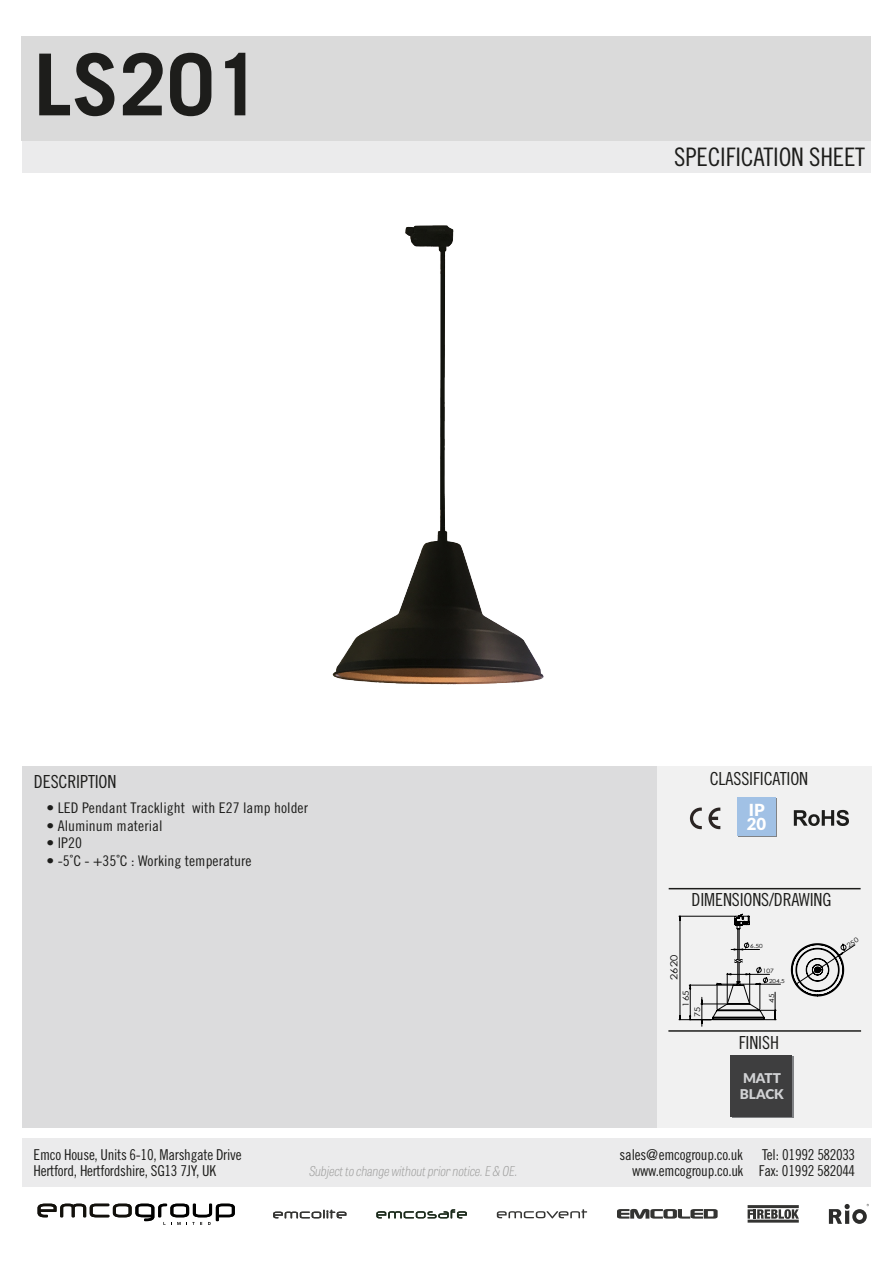
<style>
.page{position:relative;width:893px;height:1263px;background:#fff}
.page>*{position:absolute;margin:0;border:0;box-sizing:border-box;transform-origin:0 0}
.t1{font:700 85.5px "Trade Gothic LT Std";color:#1d1d1b}
.t2{font:25.5px "Trade Gothic LT Std Cn 18";letter-spacing:-.01em;color:#1d1d1b}
.t3{font:18px "Trade Gothic LT Std Cn 18";letter-spacing:-.01em;color:#1d1d1b}
.t4{font:900 15.9px/13.2px "Lato";color:#fff}
.t5{font:15px/16.5px "Trade Gothic LT Std Cn 18";letter-spacing:-.02em;color:#1d1d1b}
.t6{font:14.7px "Trade Gothic LT Std Cn 18";color:#1d1d1b;scale:1.06 1}
.t7{font:italic 100 13.5px "Tablet Gothic Condensed";color:#9d9d9c}
.t8{font:900 13.5px/16.2px "Lato";color:#d1d2d4}
.t9{font:9.75px "Century Gothic";color:#000;scale:1.15 1}
.t10{font:8.4px "Century Gothic";color:#000;scale:1.15 1}
.t11{font:7.8px "Century Gothic";color:#000;scale:1.15 1}
.t12{font:6.9px "Century Gothic";color:#000;scale:1.15 1}
.t13{font:5.85px "Century Gothic";color:#000;scale:1.15 1}
.t14{font:5.7px "Century Gothic";color:#000;scale:1.15 1}
.t15{font:5.55px "Century Gothic";color:#000;scale:1.15 1}
.s1{font-size:16.65px}
</style>
<div class="page">
<div style="left:22px;top:767px;width:636px;height:361px;background:#dcdcdd"></div>
<div style="left:657px;top:767px;width:215px;height:361px;background:#f1f1f1"></div>
<div style="left:22px;top:141px;width:849px;height:32px;background:#ebebec"></div>
<div style="left:21px;top:36px;width:850px;height:105px;background:#dadada"></div>
<hr style="left:669px;top:888px;width:192px;height:1px;background:#1d1d1b">
<hr style="left:668px;top:1030px;width:193px;height:2px;background:#1d1d1b">
<div style="left:22px;top:1138px;width:849px;height:49px;background:#ebebec"></div>
<svg style="left:273px;top:1210px;width:73px;height:8px"></svg>
<svg style="left:376px;top:1209px;width:91px;height:9px"></svg>
<svg style="left:38px;top:1204px;width:197px;height:21px"></svg>
<svg style="left:617px;top:1209px;width:101px;height:10px"></svg>
<svg style="left:497px;top:1209px;width:90px;height:9px"></svg>
<svg style="left:748px;top:1209px;width:51px;height:10px"></svg>
<hr style="left:748px;top:1205px;width:51px;height:3px;background:#1d1d1b">
<hr style="left:748px;top:1219px;width:51px;height:3px;background:#1d1d1b">
<svg style="left:829px;top:1204px;width:40px;height:20px"></svg>
<svg style="left:690px;top:807px;width:12px;height:22px"></svg>
<svg style="left:708px;top:807px;width:12px;height:22px"></svg>
<svg style="left:794px;top:810px;width:55px;height:16px"></svg>
<div style="left:738px;top:799px;width:39px;height:38px;background:#808285"></div>
<div style="left:738px;top:798px;width:38px;height:38px;background:#a1c1e5"></div>
<img style="left:332px;top:225px;width:212px;height:460px">
<svg style="left:732px;top:1056px;width:62px;height:62px"></svg>
<div style="left:731px;top:1055px;width:61px;height:61px;background:#3e3e3f"></div>
<hr style="left:679px;top:1019px;width:32px;height:1px;background:#000">
<hr style="left:679px;top:916px;width:55px;height:1px;background:#000">
<hr style="left:680px;top:916px;width:1px;height:104px;background:#000">
<svg style="left:689px;top:914px;width:91px;height:112px"></svg>
<svg style="left:791px;top:943px;width:65px;height:53px"></svg>
<h1 class="t1" style="left:34px;top:32px;width:230px">LS201</h1>
<p class="t3" style="left:34px;top:771px;width:84px">DESCRIPTION</p>
<p class="t6" style="left:47px;top:799px;width:248px">• LED Pendant Tracklight with E27 lamp holder</p>
<p class="t6" style="left:47px;top:817px;width:111px">• Aluminum material</p>
<p class="t6" style="left:47px;top:834px;width:35px">• IP20</p>
<p class="t6" style="left:47px;top:852px;width:195px">• -5˚C - +35˚C : Working temperature</p>
<h2 class="t2" style="left:674px;top:142px;width:192px">SPECIFICATION SHEET</h2>
<p class="t3" style="left:710px;top:768px;width:100px">CLASSIFICATION</p>
<p class="t4" style="left:747px;top:803px;width:21px">IP<br>65<span class="s1">20</span></p>
<p class="t3" style="left:692px;top:889px;width:141px">DIMENSIONS/DRAWING</p>
<p class="t9" style="left:667px;top:980px;width:23px;rotate:-90deg">2620</p>
<p class="t10" style="left:680px;top:1006px;width:15px;rotate:-90deg">165</p>
<p class="t11" style="left:692px;top:1017px;width:10px;rotate:-90deg">75</p>
<p class="t14" style="left:750px;top:942px;width:12px">6.50</p>
<p class="t13" style="left:763px;top:967px;width:11px">107</p>
<p class="t15" style="left:769px;top:977px;width:15px">204.5</p>
<p class="t12" style="left:767px;top:1002px;width:9px;rotate:-90deg">45</p>
<p class="t3" style="left:739px;top:1032px;width:42px">FINISH</p>
<p class="t8" style="left:740px;top:1069px;width:45px">MATT<br>BLACK</p>
<p class="t5" style="left:34px;top:1146px;width:210px">Emco House, Units 6-10, Marshgate Drive<br>Hertford, Hertfordshire, SG13 7JY, UK</p>
<p class="t5" style="left:620px;top:1146px;width:125px;text-align:right">sales@emcogroup.co.uk www.emcogroup.co.uk</p>
<p class="t5" style="left:762px;top:1146px;width:95px">Tel: 01992 582033</p>
<p class="t7" style="left:309px;top:1162px;width:210px">Subject to change without prior notice. E &amp; OE.</p>
<p class="t5" style="left:759px;top:1162px;width:98px">Fax: 01992 582044</p>
</div>
